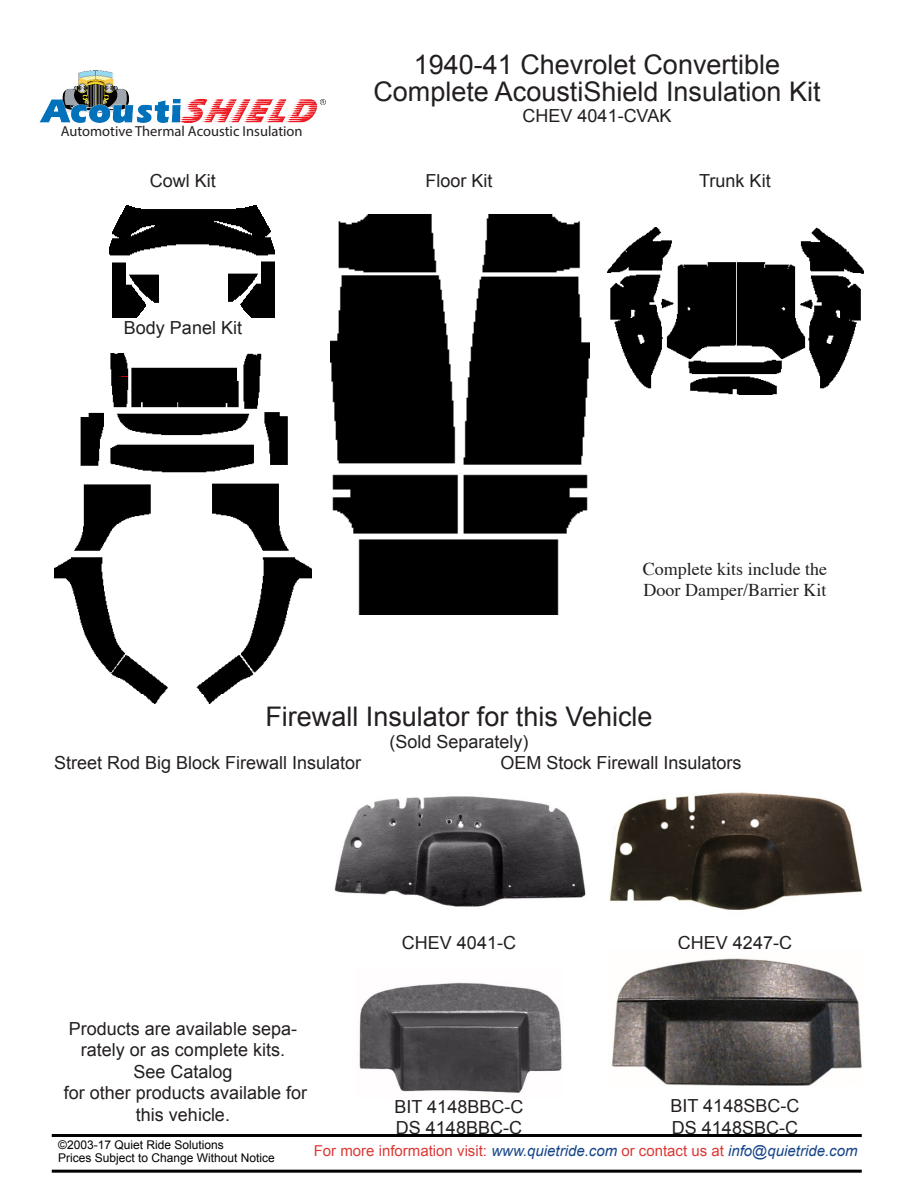
<style>
.page{position:relative;width:918px;height:1188px;background:#fff}
.page>*{position:absolute;margin:0;border:0;box-sizing:border-box;transform-origin:0 0}
.t1{font:27px "Arial";color:#231f20}
.t2{font:18px/21.6px "Arial";color:#231f20;text-align:center}
.t3{font:18px "Times";color:#231f20}
.Paragraph_Style3{font:15px "Arial";color:#da3935}
.t4{font:14.55px "Myriad Pro";color:#231f20}
.Paragraph_Style3-2{font:12px "Arial";color:#000}
.Paragraph_Style5{font:12px "Arial";color:#000}
.s1{font-style:italic;color:#164587}
</style>
<div class="page">
<img style="left:55px;top:354px;width:257px;height:349px">
<img style="left:110px;top:206px;width:164px;height:111px">
<img style="left:330px;top:214px;width:260px;height:401px">
<img style="left:607px;top:228px;width:257px;height:167px">
<img style="left:334px;top:796px;width:252px;height:111px">
<img style="left:610px;top:792px;width:253px;height:118px">
<img style="left:359px;top:982px;width:203px;height:111px">
<img style="left:611px;top:958px;width:251px;height:128px">
<hr style="left:52px;top:1170px;width:810px;height:3px;background:#000">
<hr style="left:52px;top:1134px;width:810px;height:3px;background:#000">
<img style="left:40px;top:70px;width:286px;height:52px">
<p class="t4" style="left:61px;top:123px;width:243px">Automotive Thermal Acoustic Insulation</p>
<p class="t1" style="left:414px;top:46px;width:368px">1940-41 Chevrolet Convertible</p>
<p class="t1" style="left:373px;top:73px;width:449px">Complete AcoustiShield Insulation Kit</p>
<p class="t2" style="left:523px;top:105px;width:150px">CHEV 4041-CVAK</p>
<p class="t2" style="left:150px;top:170px;width:68px">Cowl Kit</p>
<p class="t2" style="left:425px;top:170px;width:69px">Floor Kit</p>
<p class="t2" style="left:124px;top:317px;width:120px">Body Panel Kit</p>
<p class="t2" style="left:699px;top:170px;width:73px">Trunk Kit</p>
<p class="t3" style="left:643px;top:552px;width:186px">Complete kits include the</p>
<p class="t3" style="left:644px;top:573px;width:184px">Door Damper/Barrier Kit</p>
<p class="t1" style="left:265px;top:699px;width:389px">Firewall Insulator for this Vehicle</p>
<p class="t2" style="left:389px;top:731px;width:141px">(Sold Separately)</p>
<p class="t2" style="left:54px;top:752px;width:309px">Street Rod Big Block Firewall Insulator</p>
<p class="t2" style="left:500px;top:752px;width:243px">OEM Stock Firewall Insulators</p>
<p class="t2" style="left:402px;top:932px;width:116px">CHEV 4041-C</p>
<p class="t2" style="left:678px;top:932px;width:116px">CHEV 4247-C</p>
<p class="t2" style="left:69px;top:1018px;width:230px">Products are available sepa&shy;rately or as complete kits.</p>
<p class="t2" style="left:133px;top:1061px;width:101px">See Catalog</p>
<p class="t2" style="left:64px;top:1082px;width:245px">for other products available for this vehicle.</p>
<p class="Paragraph_Style5" style="left:58px;top:1136px;width:167px">©2003-17 Quiet Ride Solutions</p>
<p class="Paragraph_Style3-2" style="left:58px;top:1150px;width:218px">Prices Subject to Change Without Notice</p>
<p class="Paragraph_Style3" style="left:314px;top:1141px;width:545px">For more information visit: <span class="s1">www.quietride.com</span> or contact us at <span class="s1">info@quietride.com</span></p>
<p class="t2" style="left:671px;top:1095px;width:130px">BIT 4148SBC-C</p>
<p class="t2" style="left:672px;top:1117px;width:128px">DS 4148SBC-C</p>
<p class="t2" style="left:395px;top:1096px;width:130px">BIT 4148BBC-C</p>
<p class="t2" style="left:396px;top:1117px;width:128px">DS 4148BBC-C</p>
</div>
